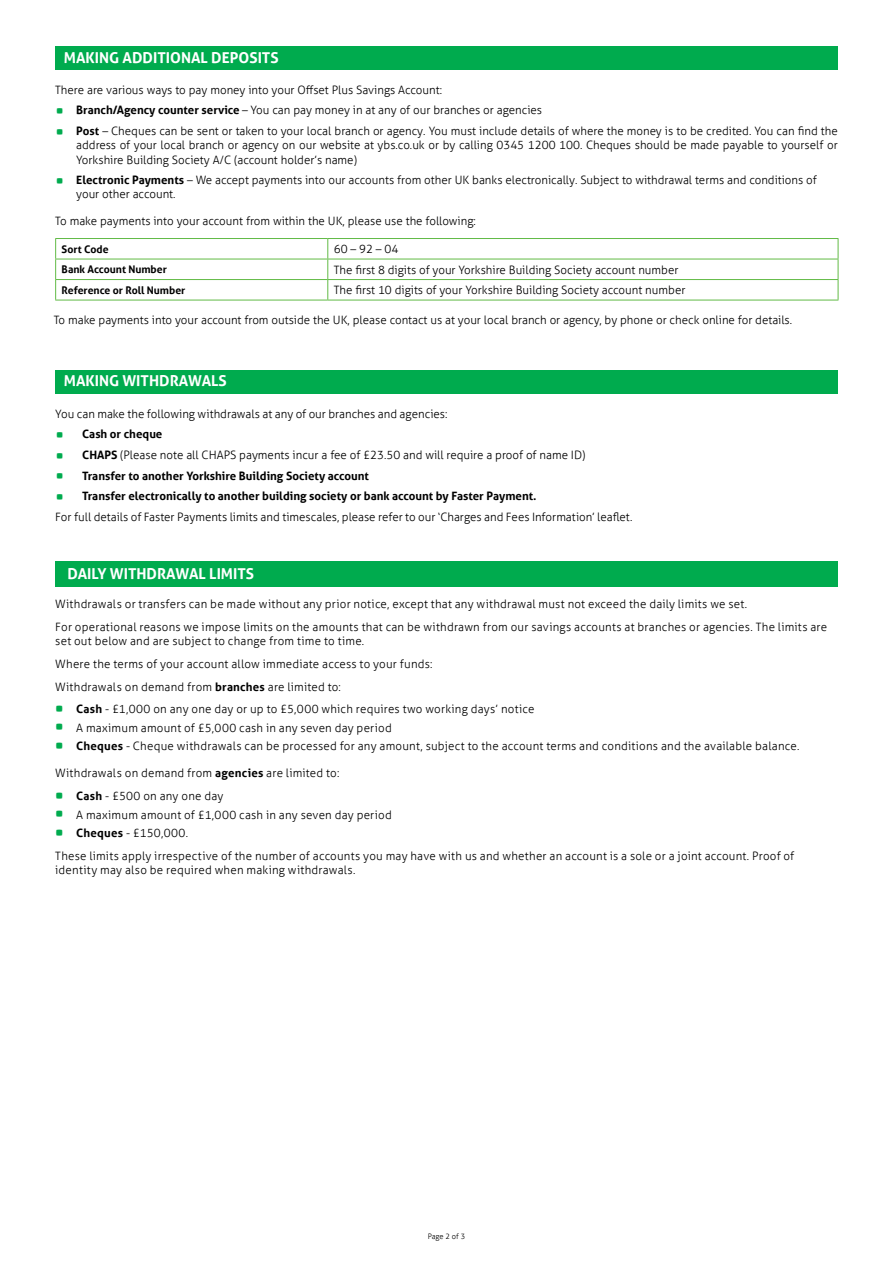
<style>
.page{position:relative;width:893px;height:1263px;background:#fff}
.page>*{position:absolute;margin:0;border:0;box-sizing:border-box;transform-origin:0 0}
.t1{font:34.5px "YBSG Headline";color:#00ab4e}
.t2{font:700 15px "YBSG Aller";color:#fff}
.t3{font:300 11.55px/22.8px "YBSG Aller";letter-spacing:.005em;color:#000}
.t4{font:700 11.55px "YBSG Aller";color:#000}
.t5{font:700 10.5px "YBSG Aller";color:#000}
.t6{font:300 7.5px "YBSG Aller";letter-spacing:-.01em;color:#000}
.s1{font-weight:700}
.s2{font-family:"YBSG Headline";font-weight:400;font-size:24px;color:#00ab4e}
</style>
<div class="page">
<div style="left:55px;top:47px;width:783px;height:23px;background:#00ab4e"></div>
<div style="left:55px;top:370px;width:783px;height:23px;background:#00ab4e"></div>
<hr style="left:55px;top:238px;width:273px;height:1px;background:#62bb46">
<hr style="left:328px;top:238px;width:510px;height:1px;background:#62bb46">
<hr style="left:55px;top:259px;width:273px;height:1px;background:#62bb46">
<hr style="left:328px;top:259px;width:510px;height:1px;background:#62bb46">
<svg style="left:55px;top:239px;width:1px;height:61px"></svg>
<hr style="left:55px;top:279px;width:273px;height:1px;background:#62bb46">
<hr style="left:55px;top:300px;width:273px;height:1px;background:#62bb46">
<svg style="left:327px;top:239px;width:1px;height:61px"></svg>
<hr style="left:328px;top:279px;width:510px;height:1px;background:#62bb46">
<svg style="left:838px;top:239px;width:1px;height:61px"></svg>
<hr style="left:328px;top:300px;width:510px;height:1px;background:#62bb46">
<div style="left:55px;top:561px;width:783px;height:26px;background:#00ab4e"></div>
<p class="t2" style="left:64px;top:49px;width:216px">MAKING ADDITIONAL DEPOSITS</p>
<p class="t3" style="left:55px;top:78px;width:388px">There are various ways to pay money into your Offset Plus Savings Account:</p>
<h1 class="t1" style="left:55px;top:86px;width:11px">.</h1>
<p class="t3" style="left:76px;top:99px;width:467px"><span class="s1">Branch/Agency counter service</span> – You can pay money in at any of our branches or agencies</p>
<h1 class="t1" style="left:55px;top:107px;width:11px">.</h1>
<p class="t3" style="left:76px;top:124px;width:763px;line-height:14.2px;text-align:justify"><span class="s1">Post</span> – Cheques can be sent or taken to your local branch or agency. You must include details of where the money is to be credited. You can find the address of your local branch or agency on our website at ybs.co.uk or by calling 0345 1200 100. Cheques should be made payable to yourself or Yorkshire Building Society A/C (account holder’s name)</p>
<h1 class="t1" style="left:55px;top:156px;width:11px">.</h1>
<p class="t3" style="left:76px;top:173px;width:742px;line-height:14.2px"><span class="s1">Electronic Payments</span> – We accept payments into our accounts from other UK banks electronically. Subject to withdrawal terms and conditions of your other account.</p>
<p class="t3" style="left:55px;top:210px;width:422px">To make payments into your account from within the UK, please use the following:</p>
<p class="t5" style="left:62px;top:242px;width:48px">Sort Code</p>
<p class="t3" style="left:334px;top:238px;width:66px">60 – 92 – 04</p>
<p class="t5" style="left:62px;top:263px;width:107px">Bank Account Number</p>
<p class="t3" style="left:334px;top:258px;width:346px">The first 8 digits of your Yorkshire Building Society account number</p>
<p class="t5" style="left:62px;top:283px;width:125px">Reference or Roll Number</p>
<p class="t3" style="left:334px;top:279px;width:353px">The first 10 digits of your Yorkshire Building Society account number</p>
<p class="t3" style="left:54px;top:308px;width:740px">To make payments into your account from outside the UK, please contact us at your local branch or agency, by phone or check online for details.</p>
<p class="t2" style="left:64px;top:372px;width:165px">MAKING WITHDRAWALS</p>
<p class="t3" style="left:55px;top:402px;width:394px">You can make the following withdrawals at any of our branches and agencies:</p>
<h1 class="t1" style="left:55px;top:410px;width:11px">.</h1>
<p class="t4" style="left:82px;top:427px;width:82px">Cash or cheque</p>
<h1 class="t1" style="left:55px;top:431px;width:11px">.</h1>
<p class="t3" style="left:82px;top:444px;width:505px"><span class="s1">CHAPS</span> (Please note all CHAPS payments incur a fee of £23.50 and will require a proof of name ID)</p>
<h1 class="t1" style="left:55px;top:452px;width:11px">.</h1>
<p class="t4" style="left:82px;top:468px;width:288px">Transfer to another Yorkshire Building Society account</p>
<h1 class="t1" style="left:55px;top:472px;width:11px">.</h1>
<p class="t4" style="left:82px;top:489px;width:456px">Transfer electronically to another building society or bank account by Faster Payment.</p>
<p class="t3" style="left:55px;top:505px;width:579px">For full details of Faster Payments limits and timescales, please refer to our ‘Charges and Fees Information’ leaflet.</p>
<p class="t2" style="left:68px;top:564px;width:188px">DAILY WITHDRAWAL LIMITS</p>
<p class="t3" style="left:55px;top:593px;width:773px">Withdrawals or transfers can be made without any prior notice, except that any withdrawal must not exceed the daily limits we set.<br>For operational reasons we impose limits on the amounts that can be withdrawn from our savings accounts at branches or agencies. The limits are</p>
<p class="t3" style="left:55px;top:630px;width:379px">set out below and are subject to change from time to time.<br>Where the terms of your account allow immediate access to your funds:<br>Withdrawals on demand from <span class="s1">branches</span> are limited to:</p>
<p class="t3" style="left:55px;top:698px;width:481px"><span class="s2">•</span> <span class="s1">Cash</span> - £1,000 on any one day or up to £5,000 which requires two working days’ notice</p>
<p class="t3" style="left:55px;top:716px;width:338px"><span class="s2">•</span> A maximum amount of £5,000 cash in any seven day period</p>
<p class="t3" style="left:55px;top:735px;width:746px"><span class="s2">•</span> <span class="s1">Cheques</span> - Cheque withdrawals can be processed for any amount, subject to the account terms and conditions and the available balance.</p>
<p class="t3" style="left:55px;top:762px;width:286px">Withdrawals on demand from <span class="s1">agencies</span> are limited to:</p>
<p class="t3" style="left:55px;top:785px;width:170px"><span class="s2">•</span> <span class="s1">Cash</span> - £500 on any one day</p>
<p class="t3" style="left:55px;top:803px;width:338px"><span class="s2">•</span> A maximum amount of £1,000 cash in any seven day period</p>
<p class="t3" style="left:55px;top:822px;width:741px"><span class="s2">•</span> <span class="s1">Cheques</span> - £150,000.<br>These limits apply irrespective of the number of accounts you may have with us and whether an account is a sole or a joint account. Proof of</p>
<p class="t3" style="left:55px;top:859px;width:302px">identity may also be required when making withdrawals.</p>
<p class="t6" style="left:428px;top:1231px;width:39px">Page 2 of 3</p>
</div>
